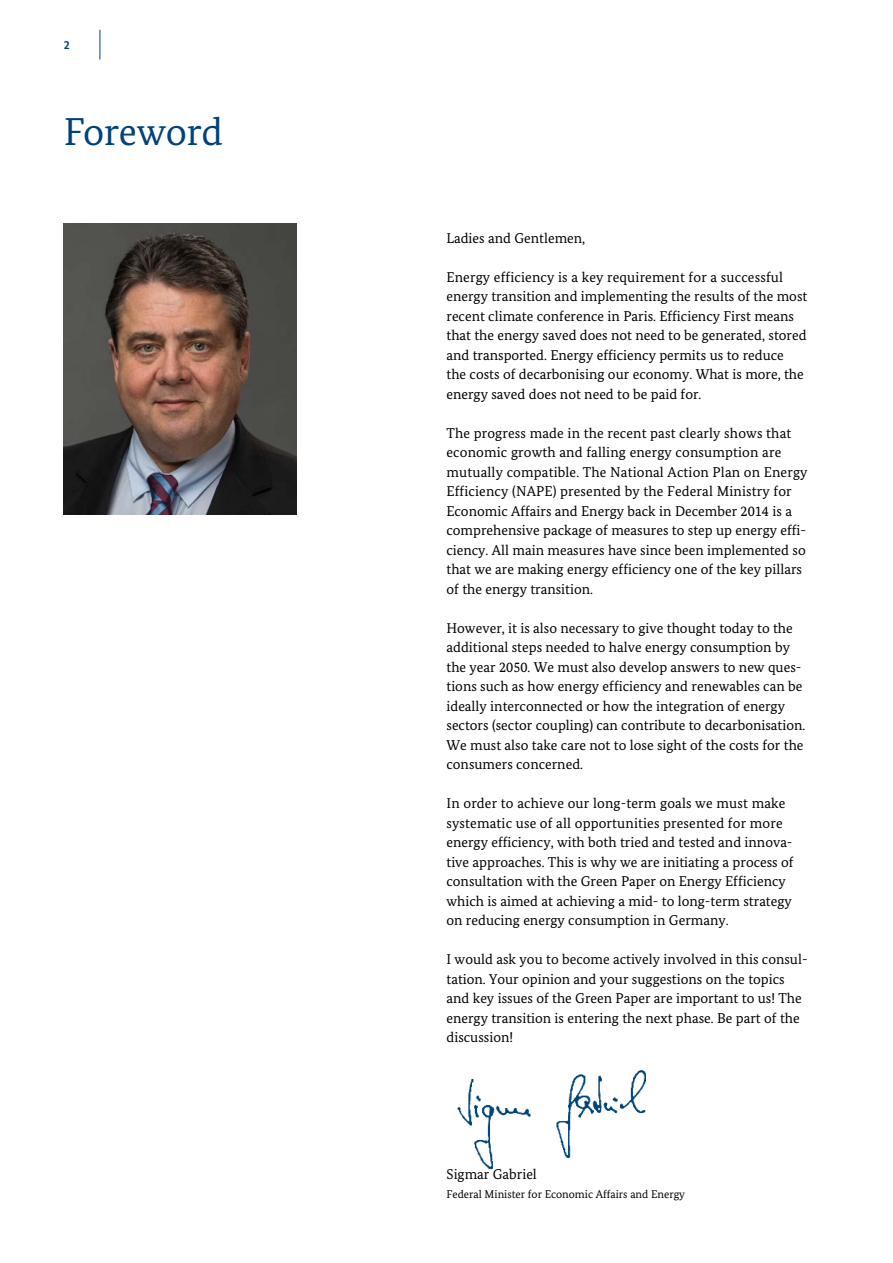
<style>
.page{position:relative;width:893px;height:1263px;background:#fff}
.page>*{position:absolute;margin:0;border:0;box-sizing:border-box;transform-origin:0 0}
.t1{font:39px "Bundes Serif";letter-spacing:-.015em;color:#004377}
.t2{font:14.25px/19.5px "Bundes Serif";color:#000}
.t3{font:700 12px "Bundes Sans";color:#004377}
.t4{font:11.25px "Bundes Serif";color:#000}
</style>
<div class="page">
<hr style="left:892px;top:0;width:1px;height:1263px;background:#004377">
<hr style="left:100px;top:30px;width:1px;height:30px;background:#004377">
<img style="left:64px;top:223px;width:233px;height:291px">
<img style="left:457px;top:1070px;width:189px;height:100px">
<p class="t3" style="left:64px;top:37px;width:7px">2</p>
<h2 class="t1" style="left:64px;top:108px;width:161px">Foreword</h2>
<p class="t2" style="left:446px;top:228px;width:140px">Ladies and Gentlemen,</p>
<p class="t2" style="left:446px;top:267px;width:362px">Energy efficiency is a key requirement for a successful energy transition and implementing the results of the most recent climate conference in Paris. Efficiency First means that the energy saved does not need to be generated, stored and transported. Energy efficiency permits us to reduce<br>the costs of decarbonising our economy. What is more, the energy saved does not need to be paid for.</p>
<p class="t2" style="left:446px;top:423px;width:363px">The progress made in the recent past clearly shows that economic growth and falling energy consumption are mutually compatible. The National Action Plan on Energy Efficiency (NAPE) presented by the Federal Ministry for Economic Affairs and Energy back in December 2014 is a comprehensive package of measures to step up energy effi&shy;ciency. All main measures have since been implemented so that we are making energy efficiency one of the key pillars of the energy transition.</p>
<p class="t2" style="left:446px;top:618px;width:360px">However, it is also necessary to give thought today to the additional steps needed to halve energy consumption by the year 2050. We must also develop answers to new ques&shy;tions such as how energy efficiency and renewables can be ideally interconnected or how the integration of energy sectors (sector coupling) can contribute to decarbonisation.<br>We must also take care not to lose sight of the costs for the consumers concerned.</p>
<p class="t2" style="left:446px;top:794px;width:349px">In order to achieve our long-term goals we must make systematic use of all opportunities presented for more energy efficiency, with both tried and tested and innova&shy;tive approaches. This is why we are initiating a process of consultation with the Green Paper on Energy Efficiency which is aimed at achieving a mid- to long-term strategy on reducing energy consumption in Germany.</p>
<p class="t2" style="left:446px;top:950px;width:363px">I would ask you to become actively involved in this consul&shy;tation. Your opinion and your suggestions on the topics and key issues of the Green Paper are important to us! The energy transition is entering the next phase. Be part of the discussion!</p>
<p class="t2" style="left:446px;top:1164px;width:92px">Sigmar Gabriel</p>
<p class="t4" style="left:446px;top:1188px;width:240px">Federal Minister for Economic Affairs and Energy</p>
</div>
